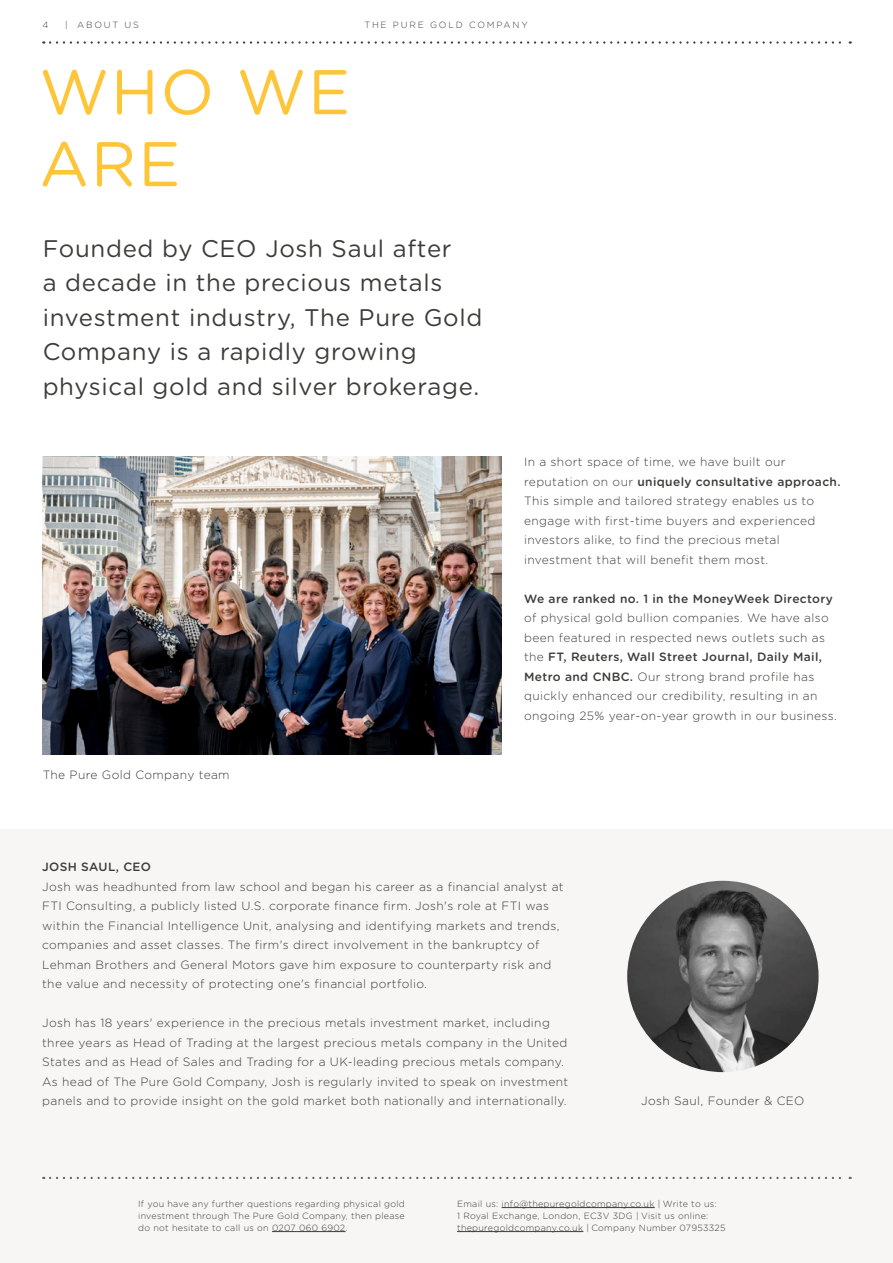
<style>
.page{position:relative;width:893px;height:1263px;background:#fff}
.page>*{position:absolute;margin:0;border:0;box-sizing:border-box;transform-origin:0 0}
.t1{font:63px/72px "Gotham Rounded";letter-spacing:.03em;color:#fdc537}
.t2{font:24px/34.5px "Gotham Rounded";letter-spacing:.03em;color:#3c3c3b}
.t3{font:300 12px/19.5px "Gotham Rounded";letter-spacing:.03em;color:#3c3c3b}
.t4{font:500 12px "Gotham Rounded";letter-spacing:.03em;color:#3c3c3b}
.t5{font:300 9px/12px "Gotham Rounded";letter-spacing:.03em;color:#3c3c3b;text-align:justify}
.t6{font:300 9px "Gotham Rounded";letter-spacing:.2em;color:#3c3c3b}
.s1{font-weight:500}
</style>
<div class="page">
<div style="left:0;top:829px;width:893px;height:434px;background:#f7f6f5"></div>
<svg style="left:50px;top:41px;width:801px;height:3px"></svg>
<hr style="left:272px;top:1231px;width:74px;height:1px;background:#3c3c3b">
<hr style="left:502px;top:1207px;width:153px;height:1px;background:#3c3c3b">
<hr style="left:457px;top:1231px;width:126px;height:1px;background:#3c3c3b">
<svg style="left:50px;top:1177px;width:801px;height:2px"></svg>
<img style="left:627px;top:881px;width:192px;height:191px;border-radius:96px">
<img style="left:42px;top:457px;width:459px;height:297px">
<p class="t5" style="left:43px;top:19px;width:7px">4</p>
<p class="t5" style="left:65px;top:19px;width:75px">| ABOUT US</p>
<h1 class="t1" style="left:40px;top:53px;width:312px">WHO WE<br>ARE</h1>
<p class="t6" style="left:364px;top:19px;width:165px">THE PURE GOLD COMPANY</p>
<h2 class="t2" style="left:43px;top:230px;width:441px">Founded by CEO Josh Saul after<br>a decade in the precious metals investment industry, The Pure Gold<br>Company is a rapidly growing physical gold and silver brokerage.</h2>
<p class="t3" style="left:43px;top:764px;width:189px">The Pure Gold Company team</p>
<p class="t3" style="left:524px;top:452px;width:318px">In a short space of time, we have built our reputation on our <span class="s1">uniquely consultative approach.<br></span>This simple and tailored strategy enables us to engage with first-time buyers and experienced investors alike, to find the precious metal investment that will benefit them most.</p>
<p class="t4" style="left:524px;top:590px;width:310px">We are ranked no. 1 in the MoneyWeek Directory</p>
<p class="t3" style="left:524px;top:608px;width:314px">of physical gold bullion companies. We have also been featured in respected news outlets such as the <span class="s1">FT, Reuters, Wall Street Journal, Daily Mail, Metro and CNBC.</span> Our strong brand profile has quickly enhanced our credibility, resulting in an ongoing 25% year-on-year growth in our business.</p>
<p class="t4" style="left:42px;top:858px;width:111px">JOSH SAUL, CEO</p>
<p class="t3" style="left:42px;top:876px;width:523px">Josh was headhunted from law school and began his career as a financial analyst at FTI Consulting, a publicly listed U.S. corporate finance firm. Josh's role at FTI was within the Financial Intelligence Unit, analysing and identifying markets and trends, companies and asset classes. The firm's direct involvement in the bankruptcy of Lehman Brothers and General Motors gave him exposure to counterparty risk and the value and necessity of protecting one's financial portfolio.</p>
<p class="t3" style="left:42px;top:1013px;width:528px">Josh has 18 years' experience in the precious metals investment market, including three years as Head of Trading at the largest precious metals company in the United States and as Head of Sales and Trading for a UK-leading precious metals company.<br>As head of The Pure Gold Company, Josh is regularly invited to speak on investment panels and to provide insight on the gold market both nationally and internationally.</p>
<p class="t3" style="left:641px;top:1091px;width:165px">Josh Saul, Founder &amp; CEO</p>
<p class="t5" style="left:138px;top:1197px;width:268px">If you have any further questions regarding physical gold investment through The Pure Gold Company, then please do not hesitate to call us on 0207 060 6902.</p>
<p class="t5" style="left:457px;top:1197px;width:270px;text-align:left">Email us: info@thepuregoldcompany.co.uk | Write to us:<br>1 Royal Exchange, London, EC3V 3DG | Visit us online: thepuregoldcompany.co.uk | Company Number 07953325</p>
</div>
